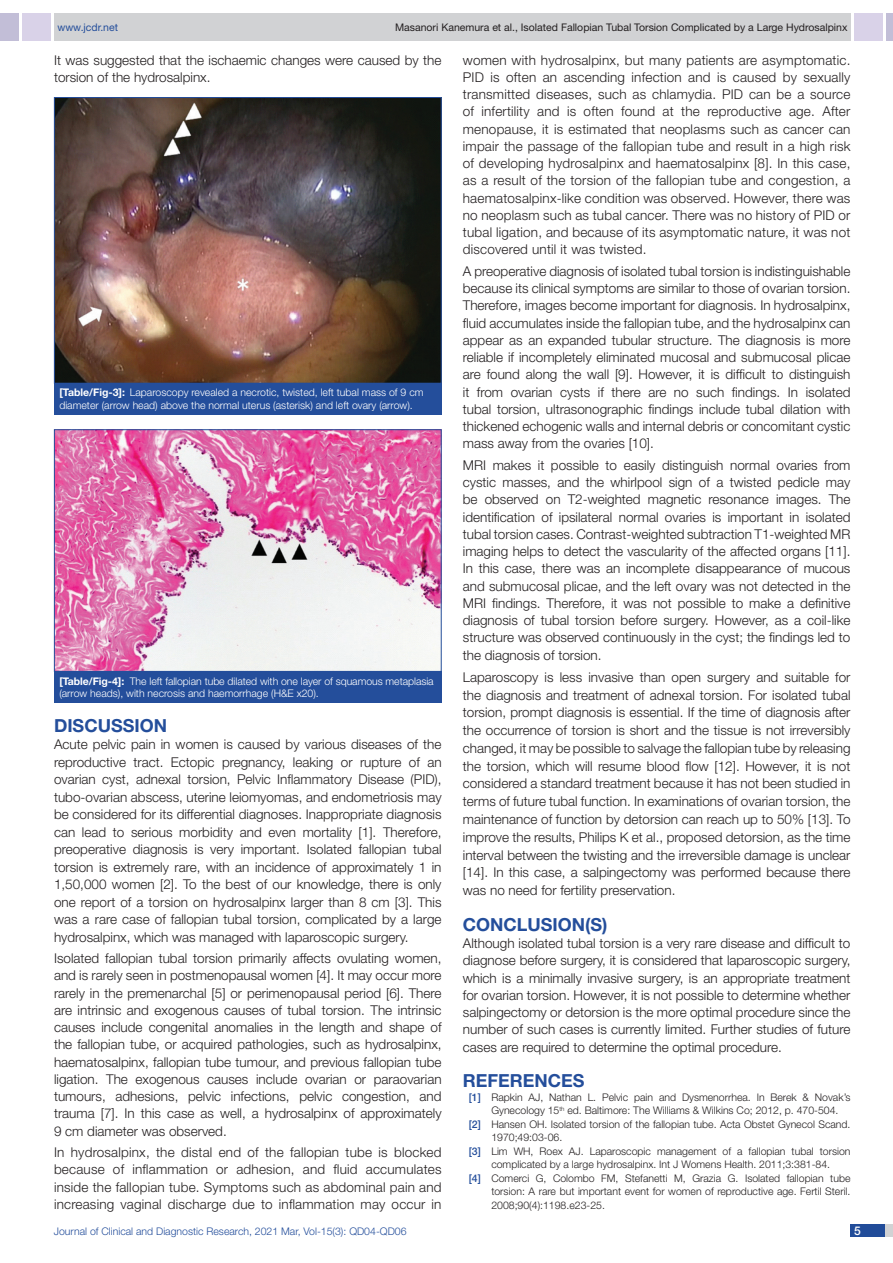
<style>
.page{position:relative;width:893px;height:1263px;background:#fff}
.page>*{position:absolute;margin:0;border:0;box-sizing:border-box;transform-origin:0 0}
.Heading{font:700 18px "Helvetica Neue";color:#244e9b}
.Body_text{font:300 13.5px/17.2px "Helvetica Neue";color:#231f20;text-align:justify}
.t1{font:500 12px "Helvetica Neue";color:#fff}
.t2{font:300 10.5px "Helvetica Neue";color:#231f20}
.TABLE_FIG{font:300 10.5px/12.6px "Helvetica Neue";color:#fff}
.t3{font:10.5px "Helvetica Neue";color:#231f20}
.t4{font:300 10.5px "Helvetica Neue";color:#244e9b}
.t5{font:10.5px "Helvetica Neue";color:#244e9b}
.s1{font-weight:700}
.s2{font-weight:500;color:#244e9b}
</style>
<div class="page">
<div style="left:54px;top:13px;width:796px;height:28px;background:#d1d2d4"></div>
<div style="left:0;top:13px;width:19px;height:28px;background:#c2bed7"></div>
<div style="left:22px;top:13px;width:29px;height:28px;background:#d9d2e8"></div>
<div style="left:886px;top:13px;width:7px;height:28px;background:#c2bed7"></div>
<div style="left:854px;top:13px;width:29px;height:28px;background:#d9d2e8"></div>
<div style="left:850px;top:1224px;width:43px;height:13px;background:#d1d2d4"></div>
<div style="left:850px;top:1224px;width:35px;height:13px;background:#214c99"></div>
<img style="left:56px;top:99px;width:384px;height:283px">
<div style="left:54px;top:97px;width:388px;height:287px;border:1px solid #244e9b"></div>
<div style="left:54px;top:383px;width:388px;height:31px;background:#244e9b"></div>
<img style="left:56px;top:431px;width:384px;height:239px">
<div style="left:54px;top:429px;width:388px;height:243px;border:1px solid #244e9b"></div>
<div style="left:54px;top:671px;width:388px;height:31px;background:#244e9b"></div>
<p class="t5" style="left:57px;top:21px;width:62px">www.jcdr.net</p>
<p class="t3" style="left:395px;top:21px;width:454px">Masanori Kanemura et al., Isolated Fallopian Tubal Torsion Complicated by a Large Hydrosalpinx</p>
<p class="Body_text" style="left:54px;top:51px;width:389px">It was suggested that the ischaemic changes were caused by the torsion of the hydrosalpinx.</p>
<p class="TABLE_FIG" style="left:59px;top:386px;width:366px"><span class="s1">[Table/Fig-3]:</span> Laparoscopy revealed a necrotic, twisted, left tubal mass of 9 cm diameter (arrow head) above the normal uterus (asterisk) and left ovary (arrow).</p>
<p class="TABLE_FIG" style="left:59px;top:674px;width:376px"><span class="s1">[Table/Fig-4]:</span> The left fallopian tube dilated with one layer of squamous metaplasia (arrow heads), with necrosis and haemorrhage (H&amp;E x20).</p>
<p class="Heading" style="left:54px;top:714px;width:115px">DISCUSSION</p>
<p class="Body_text" style="left:54px;top:735px;width:389px">Acute pelvic pain in women is caused by various diseases of the reproductive tract. Ectopic pregnancy, leaking or rupture of an ovarian cyst, adnexal torsion, Pelvic Inflammatory Disease (PID), tubo-ovarian abscess, uterine leiomyomas, and endometriosis may be considered for its differential diagnoses. Inappropriate diagnosis can lead to serious morbidity and even mortality [1]. Therefore, preoperative diagnosis is very important. Isolated fallopian tubal torsion is extremely rare, with an incidence of approximately 1 in 1,50,000 women [2]. To the best of our knowledge, there is only one report of a torsion on hydrosalpinx larger than 8 cm [3]. This was a rare case of fallopian tubal torsion, complicated by a large hydrosalpinx, which was managed with laparoscopic surgery.</p>
<p class="Body_text" style="left:54px;top:949px;width:389px">Isolated fallopian tubal torsion primarily affects ovulating women, and is rarely seen in postmenopausal women [4]. It may occur more rarely in the premenarchal [5] or perimenopausal period [6]. There are intrinsic and exogenous causes of tubal torsion. The intrinsic causes include congenital anomalies in the length and shape of the fallopian tube, or acquired pathologies, such as hydrosalpinx, haematosalpinx, fallopian tube tumour, and previous fallopian tube ligation. The exogenous causes include ovarian or paraovarian tumours, adhesions, pelvic infections, pelvic congestion, and trauma [7]. In this case as well, a hydrosalpinx of approximately 9 cm diameter was observed.</p>
<p class="Body_text" style="left:54px;top:1143px;width:389px">In hydrosalpinx, the distal end of the fallopian tube is blocked because of inflammation or adhesion, and fluid accumulates inside the fallopian tube. Symptoms such as abdominal pain and increasing vaginal discharge due to inflammation may occur in</p>
<p class="Body_text" style="left:463px;top:51px;width:389px">women with hydrosalpinx, but many patients are asymptomatic.<br>PID is often an ascending infection and is caused by sexually transmitted diseases, such as chlamydia. PID can be a source of infertility and is often found at the reproductive age. After menopause, it is estimated that neoplasms such as cancer can impair the passage of the fallopian tube and result in a high risk of developing hydrosalpinx and haematosalpinx [8]. In this case, as a result of the torsion of the fallopian tube and congestion, a haematosalpinx-like condition was observed. However, there was no neoplasm such as tubal cancer. There was no history of PID or tubal ligation, and because of its asymptomatic nature, it was not discovered until it was twisted.</p>
<p class="Body_text" style="left:463px;top:262px;width:389px">A preoperative diagnosis of isolated tubal torsion is indistinguishable because its clinical symptoms are similar to those of ovarian torsion.<br>Therefore, images become important for diagnosis. In hydrosalpinx, fluid accumulates inside the fallopian tube, and the hydrosalpinx can appear as an expanded tubular structure. The diagnosis is more reliable if incompletely eliminated mucosal and submucosal plicae are found along the wall [9]. However, it is difficult to distinguish it from ovarian cysts if there are no such findings. In isolated tubal torsion, ultrasonographic findings include tubal dilation with thickened echogenic walls and internal debris or concomitant cystic mass away from the ovaries [10].</p>
<p class="Body_text" style="left:463px;top:456px;width:389px">MRI makes it possible to easily distinguish normal ovaries from cystic masses, and the whirlpool sign of a twisted pedicle may be observed on T2-weighted magnetic resonance images. The identification of ipsilateral normal ovaries is important in isolated tubal torsion cases. Contrast-weighted subtraction T1-weighted MR imaging helps to detect the vascularity of the affected organs [11].<br>In this case, there was an incomplete disappearance of mucous and submucosal plicae, and the left ovary was not detected in the MRI findings. Therefore, it was not possible to make a definitive diagnosis of tubal torsion before surgery. However, as a coil-like structure was observed continuously in the cyst; the findings led to the diagnosis of torsion.</p>
<p class="Body_text" style="left:463px;top:668px;width:389px;line-height:17.9px">Laparoscopy is less invasive than open surgery and suitable for the diagnosis and treatment of adnexal torsion. For isolated tubal torsion, prompt diagnosis is essential. If the time of diagnosis after the occurrence of torsion is short and the tissue is not irreversibly changed, it may be possible to salvage the fallopian tube by releasing the torsion, which will resume blood flow [12]. However, it is not considered a standard treatment because it has not been studied in terms of future tubal function. In examinations of ovarian torsion, the maintenance of function by detorsion can reach up to 50% [13]. To improve the results, Philips K et al., proposed detorsion, as the time interval between the twisting and the irreversible damage is unclear [14]. In this case, a salpingectomy was performed because there was no need for fertility preservation.</p>
<p class="Heading" style="left:463px;top:913px;width:146px">CONCLUSION(S)</p>
<p class="Body_text" style="left:463px;top:934px;width:389px">Although isolated tubal torsion is a very rare disease and difficult to diagnose before surgery, it is considered that laparoscopic surgery, which is a minimally invasive surgery, is an appropriate treatment for ovarian torsion. However, it is not possible to determine whether salpingectomy or detorsion is the more optimal procedure since the number of such cases is currently limited. Further studies of future cases are required to determine the optimal procedure.</p>
<p class="Heading" style="left:463px;top:1070px;width:123px">REFERENCES</p>
<p class="t2" style="left:469px;top:1091px;width:383px"><span class="s2">[1]</span> Rapkin AJ, Nathan L. Pelvic pain and Dysmenorrhea. In Berek &amp; Novak’s</p>
<p class="t2" style="left:491px;top:1104px;width:349px">Gynecology 15<sup>th</sup> ed. Baltimore: The Williams &amp; Wilkins Co; 2012, p. 470-504.</p>
<p class="t2" style="left:469px;top:1118px;width:383px"><span class="s2">[2]</span> Hansen OH. Isolated torsion of the fallopian tube. Acta Obstet Gynecol Scand.</p>
<p class="t2" style="left:491px;top:1131px;width:73px">1970;49:03-06.</p>
<p class="t2" style="left:469px;top:1145px;width:383px"><span class="s2">[3]</span> Lim WH, Roex AJ. Laparoscopic management of a fallopian tubal torsion</p>
<p class="t2" style="left:491px;top:1158px;width:340px">complicated by a large hydrosalpinx. Int J Womens Health. 2011;3:381-84.</p>
<p class="t2" style="left:469px;top:1172px;width:383px"><span class="s2">[4]</span> Comerci G, Colombo FM, Stefanetti M, Grazia G. Isolated fallopian tube</p>
<p class="t2" style="left:491px;top:1185px;width:361px">torsion: A rare but important event for women of reproductive age. Fertil Steril.</p>
<p class="t2" style="left:491px;top:1199px;width:115px">2008;90(4):1198.e23-25.</p>
<p class="t4" style="left:54px;top:1225px;width:354px">Journal of Clinical and Diagnostic Research, 2021 Mar, Vol-15(3): QD04-QD06</p>
<p class="t1" style="left:854px;top:1223px;width:8px">5</p>
</div>
